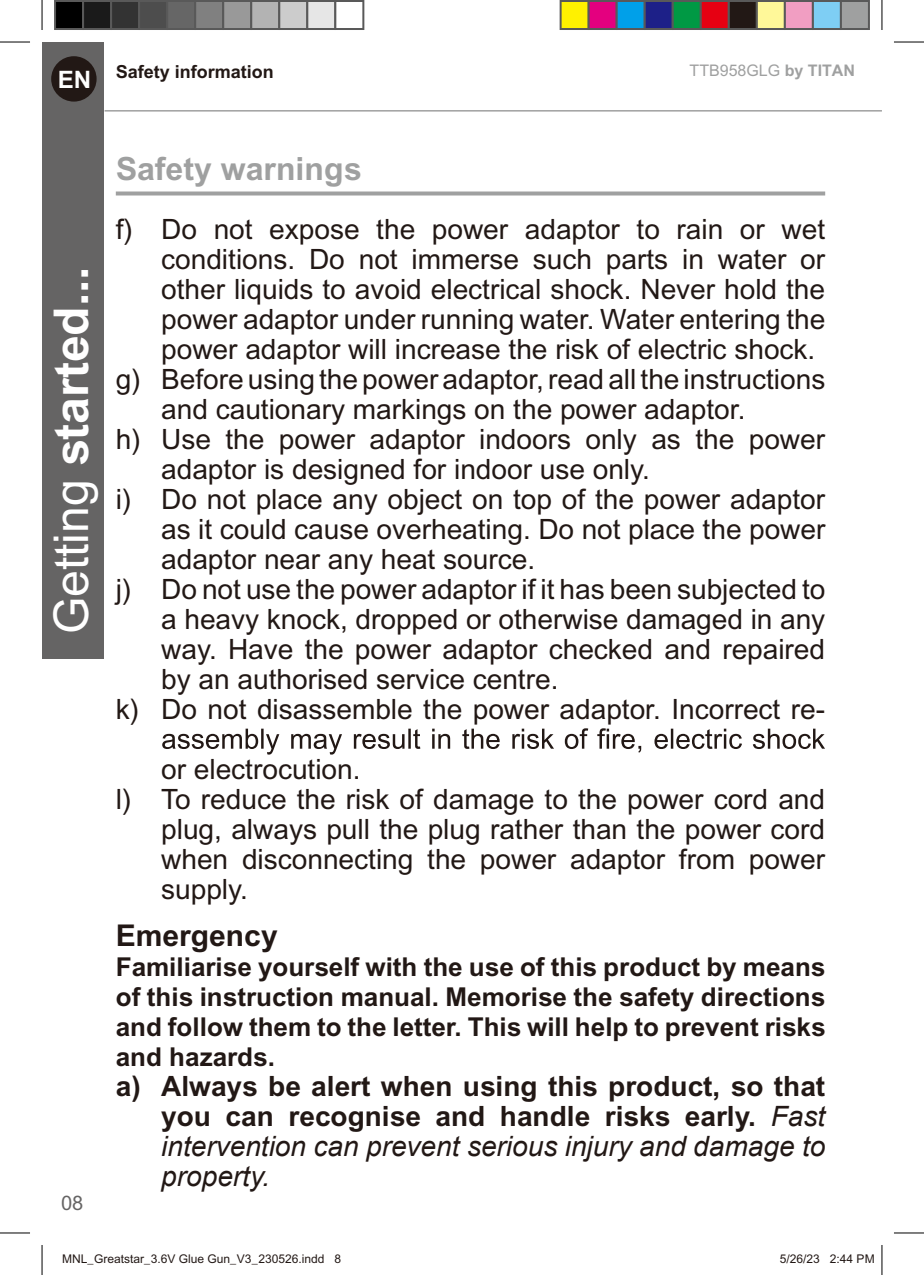
<style>
.page{position:relative;width:924px;height:1275px;background:#fff}
.page>*{position:absolute;margin:0;border:0;box-sizing:border-box;transform-origin:0 0}
.t1{font:700 48px "Arial";color:#fff}
.t2{font:700 32px "Arial";color:#9fa0a0}
.t3{font:700 30px "Arial";color:#221815}
.t4{font:28px "Arial";color:#221815}
.t5{font:700 28px/30px "Arial";color:#221815;text-align:justify}
.t6{font:700 26px/30px "Arial";color:#221815;text-align:justify}
.t7{font:700 24px "Arial";color:#fff}
.t8{font:20px "Arial";color:#656464}
.t9{font:700 18px "Arial";color:#221815}
.t10{font:16px "Arial";color:#9fa0a0}
.t11{font:12px "Arial";color:#221815}
.s1{font-weight:700}
.s2{font-weight:400}
.s3{font-weight:400;font-style:italic}
</style>
<div class="page">
<div style="left:42px;top:42px;width:61px;height:617px;background:#656464"></div>
<div style="left:51px;top:56px;width:45px;height:46px;background:#221815;border-radius:50%"></div>
<hr style="left:104px;top:110px;width:777px;height:2px;background:#9fa0a0">
<svg style="left:116px;top:191px;width:708px;height:4px;background:#ababab"></svg>
<svg style="left:162px;top:728px;width:662px;height:26px"></svg>
<hr style="left:0;top:42px;width:30px;height:1px;background:#000">
<hr style="left:893px;top:42px;width:30px;height:1px;background:#000">
<hr style="left:0;top:1232px;width:30px;height:1px;background:#000">
<hr style="left:893px;top:1232px;width:30px;height:1px;background:#000">
<hr style="left:42px;top:0;width:1px;height:30px;background:#000">
<hr style="left:42px;top:1245px;width:1px;height:30px;background:#000">
<hr style="left:881px;top:0;width:1px;height:30px;background:#000">
<hr style="left:881px;top:1245px;width:1px;height:30px;background:#000">
<div style="left:55px;top:1px;width:28px;height:28px;background:#000"></div>
<div style="left:54px;top:0;width:30px;height:30px;border:2px solid #595959"></div>
<div style="left:83px;top:1px;width:28px;height:28px;background:#1a1a1a"></div>
<div style="left:82px;top:0;width:30px;height:30px;border:2px solid #595959"></div>
<div style="left:111px;top:1px;width:28px;height:28px;background:#333"></div>
<div style="left:110px;top:0;width:30px;height:30px;border:2px solid #595959"></div>
<div style="left:139px;top:1px;width:28px;height:28px;background:#4d4d4d"></div>
<div style="left:138px;top:0;width:30px;height:30px;border:2px solid #595959"></div>
<div style="left:167px;top:1px;width:28px;height:28px;background:#666"></div>
<div style="left:166px;top:0;width:30px;height:30px;border:2px solid #595959"></div>
<div style="left:195px;top:1px;width:28px;height:28px;background:#808080"></div>
<div style="left:194px;top:0;width:30px;height:30px;border:2px solid #595959"></div>
<div style="left:223px;top:1px;width:28px;height:28px;background:#999"></div>
<div style="left:222px;top:0;width:30px;height:30px;border:2px solid #595959"></div>
<div style="left:251px;top:1px;width:28px;height:28px;background:#b3b3b3"></div>
<div style="left:250px;top:0;width:30px;height:30px;border:2px solid #595959"></div>
<div style="left:279px;top:1px;width:28px;height:28px;background:#ccc"></div>
<div style="left:278px;top:0;width:30px;height:30px;border:2px solid #595959"></div>
<div style="left:307px;top:1px;width:28px;height:28px;background:#e6e6e6"></div>
<div style="left:306px;top:0;width:30px;height:30px;border:2px solid #595959"></div>
<div style="left:334px;top:0;width:30px;height:30px;border:2px solid #595959"></div>
<div style="left:560px;top:1px;width:28px;height:28px;background:#fff100"></div>
<div style="left:559px;top:0;width:30px;height:30px;border:2px solid #595959"></div>
<div style="left:588px;top:1px;width:28px;height:28px;background:#e4007f"></div>
<div style="left:587px;top:0;width:30px;height:30px;border:2px solid #595959"></div>
<div style="left:616px;top:1px;width:28px;height:28px;background:#00a0e9"></div>
<div style="left:615px;top:0;width:30px;height:30px;border:2px solid #595959"></div>
<div style="left:644px;top:1px;width:28px;height:28px;background:#1d2088"></div>
<div style="left:643px;top:0;width:30px;height:30px;border:2px solid #595959"></div>
<div style="left:672px;top:1px;width:28px;height:28px;background:#094"></div>
<div style="left:671px;top:0;width:30px;height:30px;border:2px solid #595959"></div>
<div style="left:700px;top:1px;width:28px;height:28px;background:#e60012"></div>
<div style="left:699px;top:0;width:30px;height:30px;border:2px solid #595959"></div>
<div style="left:728px;top:1px;width:28px;height:28px;background:#221815"></div>
<div style="left:727px;top:0;width:30px;height:30px;border:2px solid #595959"></div>
<div style="left:756px;top:1px;width:28px;height:28px;background:#fff899"></div>
<div style="left:755px;top:0;width:30px;height:30px;border:2px solid #595959"></div>
<div style="left:784px;top:1px;width:28px;height:28px;background:#f19ec2"></div>
<div style="left:783px;top:0;width:30px;height:30px;border:2px solid #595959"></div>
<div style="left:812px;top:1px;width:28px;height:28px;background:#7ecef4"></div>
<div style="left:811px;top:0;width:30px;height:30px;border:2px solid #595959"></div>
<div style="left:840px;top:1px;width:28px;height:28px;background:#9fa0a0"></div>
<div style="left:839px;top:0;width:30px;height:30px;border:2px solid #595959"></div>
<p class="t7" style="left:58px;top:65px;width:35px">EN</p>
<p class="t9" style="left:116px;top:61px;width:160px">Safety information</p>
<p class="t10" style="left:689px;top:62px;width:167px">TTB958GLG <span class="s1">by TITAN</span></p>
<h1 class="t1" style="left:43px;top:634px;width:370px;rotate:-90deg"><span class="s2">Getting</span> started...</h1>
<p class="t8" style="left:61px;top:1191px;width:24px">08</p>
<p class="t2" style="left:116px;top:150px;width:247px">Safety warnings</p>
<p class="t4" style="left:116px;top:213px;width:710px">f) Do not expose the power adaptor to rain or wet</p>
<p class="t4" style="left:161px;top:243px;width:665px">conditions. Do not immerse such parts in water or</p>
<p class="t4" style="left:161px;top:273px;width:665px">other liquids to avoid electrical shock. Never hold the</p>
<p class="t4" style="left:161px;top:303px;width:665px">power adaptor under running water. Water entering the</p>
<p class="t4" style="left:161px;top:333px;width:655px">power adaptor will increase the risk of electric shock.</p>
<p class="t4" style="left:116px;top:363px;width:710px">g) Before using the power adaptor,read all the instructions</p>
<p class="t4" style="left:161px;top:393px;width:585px">and cautionary markings on the power adaptor.</p>
<p class="t4" style="left:116px;top:423px;width:710px">h) Use the power adaptor indoors only as the power</p>
<p class="t4" style="left:161px;top:453px;width:490px">adaptor is designed for indoor use only.</p>
<p class="t4" style="left:116px;top:483px;width:710px">i) Do not place any object on top of the power adaptor</p>
<p class="t4" style="left:161px;top:513px;width:665px">as it could cause overheating. Do not place the power</p>
<p class="t4" style="left:161px;top:542px;width:375px">adaptor near any heat source.</p>
<p class="t4" style="left:116px;top:572px;width:710px">j) Do not use the power adaptor if it has been subjected to</p>
<p class="t4" style="left:161px;top:602px;width:665px">a heavy knock, dropped or otherwise damaged in any</p>
<p class="t4" style="left:161px;top:632px;width:665px">way. Have the power adaptor checked and repaired</p>
<p class="t4" style="left:161px;top:662px;width:398px">by an authorised service centre.</p>
<p class="t4" style="left:116px;top:692px;width:710px">k) Do not disassemble the power adaptor. Incorrect re-</p>
<p class="t4" style="left:161px;top:753px;width:201px">or electrocution.</p>
<p class="t4" style="left:116px;top:783px;width:710px">l) To reduce the risk of damage to the power cord and</p>
<p class="t4" style="left:161px;top:813px;width:665px">plug, always pull the plug rather than the power cord</p>
<p class="t4" style="left:161px;top:843px;width:665px">when disconnecting the power adaptor from power</p>
<p class="t4" style="left:161px;top:873px;width:88px">supply.</p>
<p class="t3" style="left:116px;top:918px;width:163px">Emergency</p>
<p class="t6" style="left:116px;top:952px;width:710px">Familiarise yourself with the use of this product by means of this instruction manual. Memorise the safety directions and follow them to the letter. This will help to prevent risks and hazards.</p>
<p class="t5" style="left:161px;top:1071px;width:665px;text-indent:-45px">a) Always be alert when using this product, so that you can recognise and handle risks early. <span class="s3">Fast intervention can prevent serious injury and damage to property.</span></p>
<p class="t11" style="left:62px;top:1251px;width:280px">MNL_Greatstar_3.6V Glue Gun_V3_230526.indd 8</p>
<p class="t11" style="left:779px;top:1251px;width:96px">5/26/23 2:44 PM</p>
</div>
